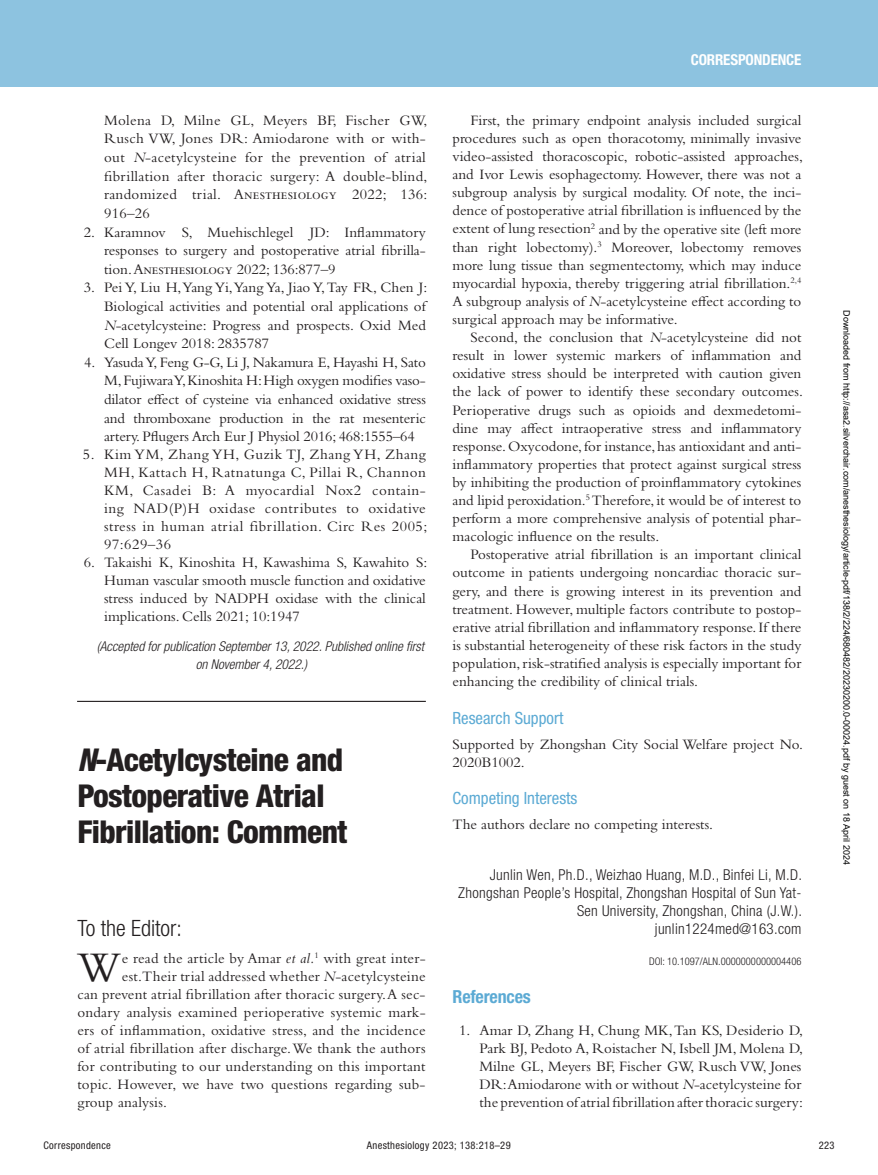
<style>
.page{position:relative;width:878px;height:1175px;background:#fff}
.page>*{position:absolute;margin:0;border:0;box-sizing:border-box;transform-origin:0 0}
.t1{font:43.95px "Bembo Std";color:#231f20}
.t2{font:800 condensed 31.5px/36px "Helvetica Neue LT Std";letter-spacing:-.02em;color:#231f20}
.t3{font:300 condensed 22.5px "Helvetica Neue LT Std";color:#231f20}
.t4{font:700 condensed 18px "Helvetica Neue LT Std";letter-spacing:-.01em;color:#5caad4}
.t5{font:condensed 16.8px "Helvetica Neue LT Std";color:#5caad4}
.t6{font:15px/18.1px "Bembo Std";color:#231f20;text-align:justify}
.t7{font:300 condensed 15px/18.1px "Helvetica Neue LT Std";letter-spacing:.02em;color:#231f20;text-align:right}
.t8{font:700 condensed 15px "Helvetica Neue LT Std";letter-spacing:-.01em;color:#fff}
.t9{font:italic 300 condensed 13.5px/18px "Helvetica Neue LT Std";color:#231f20}
.t10{font:condensed 10.5px "Helvetica Neue LT Std";letter-spacing:.03em;color:#231f20}
.t11{font:300 condensed 10.5px "Helvetica Neue LT Std";color:#231f20}
.t12{font:9px "Arial";color:#000}
.s1{font-style:italic}
</style>
<div class="page">
<div style="left:0;top:0;width:878px;height:86px;background:#8dc3e0"></div>
<hr style="left:77px;top:701px;width:349px;height:1px;background:#231f20">
<p class="t6" style="left:104px;top:111px;width:325px;line-height:18.6px">Molena D, Milne GL, Meyers BF, Fischer GW, Rusch VW, Jones DR: Amiodarone with or with&shy;out <span class="s1">N</span>-acetylcysteine for the prevention of atrial fibrillation after thoracic surgery: A double-blind, randomized trial. Anesthesiology 2022; 136:<br>916–26</p>
<p class="t6" style="left:104px;top:222px;width:323px;line-height:18.6px;text-indent:-20px">2. Karamnov S, Muehischlegel JD: Inflammatory responses to surgery and postoperative atrial fibrilla&shy;tion. Anesthesiology 2022; 136:877–9</p>
<p class="t6" style="left:104px;top:278px;width:325px;line-height:18.6px;text-indent:-20px">3. Pei Y, Liu H, Yang Yi, Yang Ya, Jiao Y, Tay FR, Chen J:<br>Biological activities and potential oral applications of <span class="s1">N</span>-acetylcysteine: Progress and prospects. Oxid Med Cell Longev 2018: 2835787</p>
<p class="t6" style="left:104px;top:352px;width:323px;line-height:18.6px;text-indent:-20px">4. Yasuda Y, Feng G-G, Li J, Nakamura E, Hayashi H, Sato M, Fujiwara Y, Kinoshita H: High oxygen modifies vaso&shy;dilator effect of cysteine via enhanced oxidative stress and thromboxane production in the rat mesenteric artery. Pflugers Arch Eur J Physiol 2016; 468:1555–64</p>
<p class="t6" style="left:104px;top:445px;width:325px;text-indent:-21px">5. Kim YM, Zhang YH, Guzik TJ, Zhang YH, Zhang MH, Kattach H, Ratnatunga C, Pillai R, Channon KM, Casadei B: A myocardial Nox2 contain&shy;ing NAD(P)H oxidase contributes to oxidative stress in human atrial fibrillation. Circ Res 2005; 97:629–36</p>
<p class="t6" style="left:104px;top:553px;width:325px;text-indent:-20px">6. Takaishi K, Kinoshita H, Kawashima S, Kawahito S:<br>Human vascular smooth muscle function and oxidative stress induced by NADPH oxidase with the clinical implications. Cells 2021; 10:1947</p>
<p class="t9" style="left:196px;top:638px;width:230px;text-indent:-99px">(Accepted for publication September 13, 2022. Published online first on November 4, 2022.)</p>
<h2 class="t2" style="left:77px;top:740px;width:271px"><span class="s1">N</span>-Acetylcysteine and<br>Postoperative Atrial<br>Fibrillation: Comment</h2>
<h3 class="t3" style="left:77px;top:915px;width:106px">To the Editor:</h3>
<h1 class="t1" style="left:77px;top:942px;width:45px">W</h1>
<p class="t6" style="left:122px;top:949px;width:305px">e read the article by Amar <span class="s1">et al.</span><sup>1</sup> with great inter-</p>
<p class="t6" style="left:122px;top:967px;width:305px">est. Their trial addressed whether <span class="s1">N</span>-acetylcysteine</p>
<p class="t6" style="left:77px;top:985px;width:350px">can prevent atrial fibrillation after thoracic surgery. A sec-</p>
<p class="t6" style="left:77px;top:1003px;width:350px">ondary analysis examined perioperative systemic mark-</p>
<p class="t6" style="left:77px;top:1021px;width:350px">ers of inflammation, oxidative stress, and the incidence</p>
<p class="t6" style="left:77px;top:1039px;width:350px">of atrial fibrillation after discharge. We thank the authors</p>
<p class="t6" style="left:77px;top:1057px;width:350px">for contributing to our understanding on this important</p>
<p class="t6" style="left:77px;top:1075px;width:350px">topic. However, we have two questions regarding sub-</p>
<p class="t6" style="left:77px;top:1093px;width:91px">group analysis.</p>
<p class="t8" style="left:690px;top:51px;width:112px">CORRESPONDENCE</p>
<p class="t6" style="left:452px;top:111px;width:352px;text-indent:18px">First, the primary endpoint analysis included surgical procedures such as open thoracotomy, minimally invasive video-assisted thoracoscopic, robotic-assisted approaches, and Ivor Lewis esophagectomy. However, there was not a subgroup analysis by surgical modality. Of note, the inci&shy;dence of postoperative atrial fibrillation is influenced by the extent of lung resection<sup>2</sup> and by the operative site (left more than right lobectomy).<sup>3</sup> Moreover, lobectomy removes more lung tissue than segmentectomy, which may induce myocardial hypoxia, thereby triggering atrial fibrillation.<sup>2,4<br></sup>A subgroup analysis of <span class="s1">N</span>-acetylcysteine effect according to surgical approach may be informative.</p>
<p class="t6" style="left:452px;top:328px;width:352px;text-indent:18px">Second, the conclusion that <span class="s1">N</span>-acetylcysteine did not result in lower systemic markers of inflammation and oxidative stress should be interpreted with caution given the lack of power to identify these secondary outcomes.<br>Perioperative drugs such as opioids and dexmedetomi&shy;dine may affect intraoperative stress and inflammatory response. Oxycodone, for instance, has antioxidant and anti&shy;inflammatory properties that protect against surgical stress by inhibiting the production of proinflammatory cytokines and lipid peroxidation.<sup>5</sup> Therefore, it would be of interest to perform a more comprehensive analysis of potential phar&shy;macologic influence on the results.</p>
<p class="t6" style="left:452px;top:545px;width:350px;text-indent:18px">Postoperative atrial fibrillation is an important clinical outcome in patients undergoing noncardiac thoracic sur&shy;gery, and there is growing interest in its prevention and treatment. However, multiple factors contribute to postop&shy;erative atrial fibrillation and inflammatory response. If there is substantial heterogeneity of these risk factors in the study population, risk-stratified analysis is especially important for enhancing the credibility of clinical trials.</p>
<p class="t5" style="left:452px;top:708px;width:112px">Research Support</p>
<p class="t6" style="left:452px;top:734px;width:352px">Supported by Zhongshan City Social Welfare project No.<br>2020B1002.</p>
<p class="t5" style="left:452px;top:788px;width:126px">Competing Interests</p>
<p class="t6" style="left:452px;top:815px;width:262px">The authors declare no competing interests.</p>
<p class="t7" style="left:458px;top:865px;width:345px">Junlin Wen, Ph.D., Weizhao Huang, M.D., Binfei Li, M.D.<br>Zhongshan People’s Hospital, Zhongshan Hospital of Sun Yat-Sen University, Zhongshan, China (J.W.). junlin1224med@163.com</p>
<p class="t11" style="left:649px;top:955px;width:154px">DOI: 10.1097/ALN.0000000000004406</p>
<p class="t4" style="left:452px;top:985px;width:80px">References</p>
<p class="t6" style="left:479px;top:1021px;width:325px;text-indent:-20px">1. Amar D, Zhang H, Chung MK, Tan KS, Desiderio D, Park BJ, Pedoto A, Roistacher N, Isbell JM, Molena D, Milne GL, Meyers BF, Fischer GW, Rusch VW, Jones DR:Amiodarone with or without <span class="s1">N</span>-acetylcysteine for the prevention of atrial fibrillation after thoracic surgery:</p>
<p class="t12" style="left:850px;top:310px;width:556px;rotate:90deg">Downloaded from http://asa2.silverchair.com/anesthesiology/article-pdf/138/2/224/680482/20230200.0-00024.pdf by guest on 18 April 2024</p>
<p class="t10" style="left:44px;top:1139px;width:69px">Correspondence</p>
<p class="t10" style="left:367px;top:1139px;width:145px">Anesthesiology 2023; 138:218–29</p>
<p class="t10" style="left:818px;top:1139px;width:17px">223</p>
</div>
